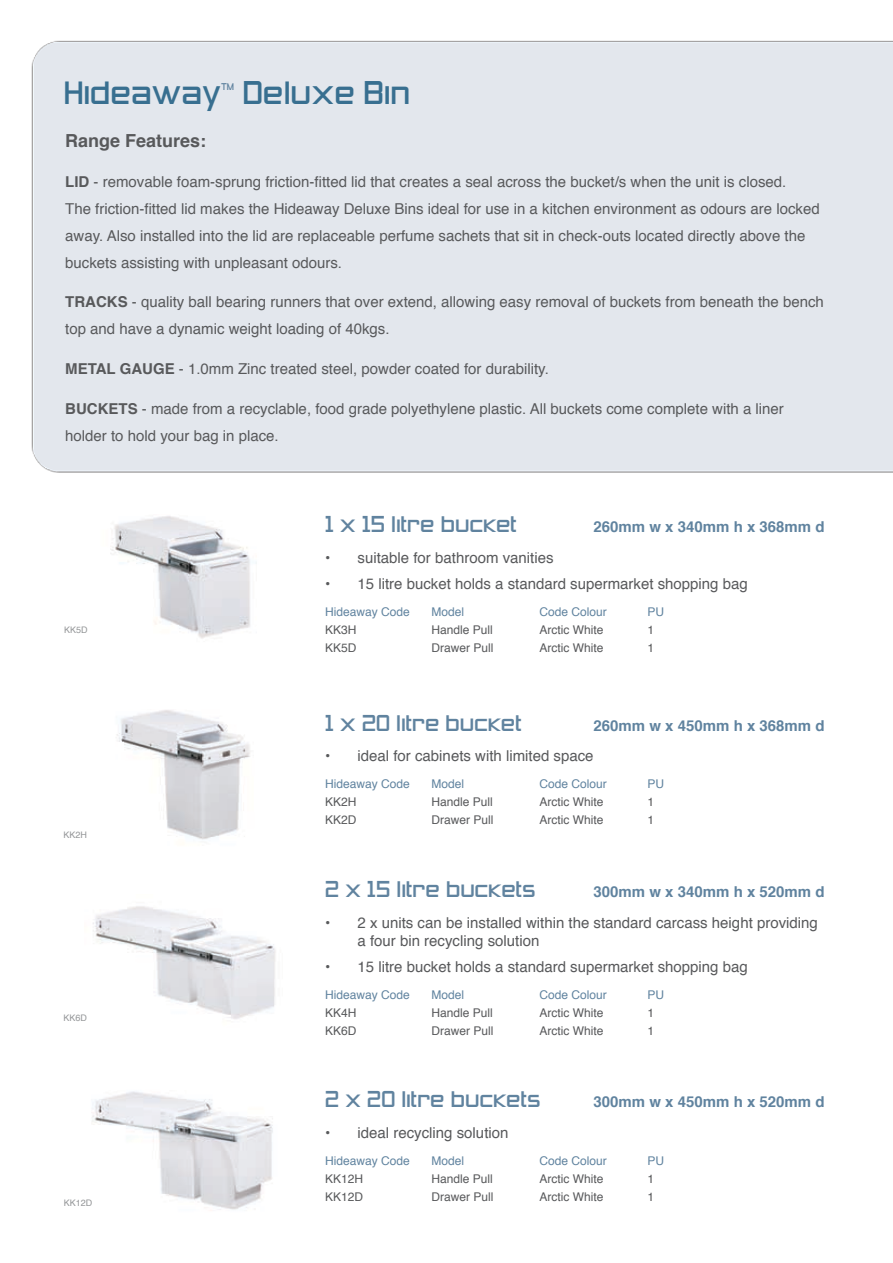
<style>
.page{position:relative;width:893px;height:1263px;background:#fff}
.page>*{position:absolute;margin:0;border:0;box-sizing:border-box;transform-origin:0 0}
.t1{font:30px "Zeroes Three";color:#386f90}
.t2{font:21px "Zeroes Three";color:#60839f}
.t3{font:700 18px "Helvetica";color:#58595b}
.t4{font:15px/27px "Helvetica";color:#58595b}
.t5{font:700 15px "Helvetica";color:#60839f}
.t6{font:12px "Helvetica";color:#58595b}
.t7{font:12px "Helvetica";color:#60839f}
.t8{font:9px "Helvetica";color:#949698}
.t9{font:9px "Zeroes Three";color:#60839f}
.s1{font-weight:700}
</style>
<div class="page">
<img style="left:117px;top:710px;width:133px;height:130px">
<img style="left:93px;top:906px;width:183px;height:113px">
<img style="left:92px;top:1091px;width:181px;height:119px">
<img style="left:110px;top:516px;width:147px;height:123px">
<h1 class="t1" style="left:64px;top:75px;width:159px">Hideaway</h1>
<p class="t9" style="left:221px;top:82px;width:15px">TM</p>
<h1 class="t1" style="left:243px;top:75px;width:169px">Deluxe Bin</h1>
<p class="t3" style="left:65px;top:126px;width:143px">Range Features:</p>
<p class="t4" style="left:65px;top:168px;width:756px"><span class="s1">LID</span> - removable foam-sprung friction-fitted lid that creates a seal across the bucket/s when the unit is closed.<br>The friction-fitted lid makes the Hideaway Deluxe Bins ideal for use in a kitchen environment as odours are locked away. Also installed into the lid are replaceable perfume sachets that sit in check-outs located directly above the buckets assisting with unpleasant odours.</p>
<p class="t4" style="left:65px;top:289px;width:760px"><span class="s1">TRACKS</span> - quality ball bearing runners that over extend, allowing easy removal of buckets from beneath the bench top and have a dynamic weight loading of 40kgs.</p>
<p class="t4" style="left:65px;top:356px;width:485px"><span class="s1">METAL GAUGE</span> - 1.0mm Zinc treated steel, powder coated for durability.</p>
<p class="t4" style="left:65px;top:395px;width:720px"><span class="s1">BUCKETS</span> - made from a recyclable, food grade polyethylene plastic. All buckets come complete with a liner holder to hold your bag in place.</p>
<p class="t8" style="left:64px;top:622px;width:25px">KK5D</p>
<p class="t8" style="left:64px;top:827px;width:25px">KK2H</p>
<p class="t8" style="left:64px;top:1011px;width:25px">KK6D</p>
<p class="t8" style="left:64px;top:1196px;width:30px">KK12D</p>
<h2 class="t2" style="left:325px;top:512px;width:193px">1 x 15 litre bucket</h2>
<p class="t5" style="left:594px;top:515px;width:232px">260mm w x 340mm h x 368mm d</p>
<p class="t4" style="left:325px;top:545px;width:230px">• suitable for bathroom vanities</p>
<p class="t4" style="left:325px;top:571px;width:424px">• 15 litre bucket holds a standard supermarket shopping bag</p>
<p class="t7" style="left:325px;top:602px;width:86px">Hideaway Code</p>
<p class="t7" style="left:432px;top:602px;width:34px">Model</p>
<p class="t7" style="left:540px;top:602px;width:69px">Code Colour</p>
<p class="t7" style="left:648px;top:602px;width:18px">PU</p>
<p class="t6" style="left:325px;top:620px;width:33px">KK3H</p>
<p class="t6" style="left:432px;top:620px;width:63px">Handle Pull</p>
<p class="t6" style="left:540px;top:620px;width:66px">Arctic White</p>
<p class="t6" style="left:648px;top:620px;width:8px">1</p>
<p class="t6" style="left:325px;top:638px;width:33px">KK5D</p>
<p class="t6" style="left:432px;top:638px;width:64px">Drawer Pull</p>
<p class="t6" style="left:540px;top:638px;width:66px">Arctic White</p>
<p class="t6" style="left:648px;top:638px;width:8px">1</p>
<h2 class="t2" style="left:325px;top:711px;width:198px">1 x 20 litre bucket</h2>
<p class="t5" style="left:594px;top:713px;width:232px">260mm w x 450mm h x 368mm d</p>
<p class="t4" style="left:325px;top:743px;width:270px">• ideal for cabinets with limited space</p>
<p class="t7" style="left:325px;top:774px;width:86px">Hideaway Code</p>
<p class="t7" style="left:432px;top:774px;width:34px">Model</p>
<p class="t7" style="left:540px;top:774px;width:69px">Code Colour</p>
<p class="t7" style="left:648px;top:774px;width:18px">PU</p>
<p class="t6" style="left:325px;top:792px;width:33px">KK2H</p>
<p class="t6" style="left:432px;top:792px;width:63px">Handle Pull</p>
<p class="t6" style="left:540px;top:792px;width:66px">Arctic White</p>
<p class="t6" style="left:648px;top:792px;width:8px">1</p>
<p class="t6" style="left:325px;top:810px;width:33px">KK2D</p>
<p class="t6" style="left:432px;top:810px;width:64px">Drawer Pull</p>
<p class="t6" style="left:540px;top:810px;width:66px">Arctic White</p>
<p class="t6" style="left:648px;top:810px;width:8px">1</p>
<h2 class="t2" style="left:325px;top:877px;width:212px">2 x 15 litre buckets</h2>
<p class="t5" style="left:594px;top:879px;width:232px">300mm w x 340mm h x 520mm d</p>
<p class="t4" style="left:358px;top:914px;width:462px;line-height:18px;text-indent:-33px">• 2 x units can be installed within the standard carcass height providing a four bin recycling solution</p>
<p class="t4" style="left:325px;top:954px;width:424px">• 15 litre bucket holds a standard supermarket shopping bag</p>
<p class="t7" style="left:325px;top:985px;width:86px">Hideaway Code</p>
<p class="t7" style="left:432px;top:985px;width:34px">Model</p>
<p class="t7" style="left:540px;top:985px;width:69px">Code Colour</p>
<p class="t7" style="left:648px;top:985px;width:18px">PU</p>
<p class="t6" style="left:325px;top:1003px;width:33px">KK4H</p>
<p class="t6" style="left:432px;top:1003px;width:63px">Handle Pull</p>
<p class="t6" style="left:540px;top:1003px;width:66px">Arctic White</p>
<p class="t6" style="left:648px;top:1003px;width:8px">1</p>
<p class="t6" style="left:325px;top:1021px;width:33px">KK6D</p>
<p class="t6" style="left:432px;top:1021px;width:64px">Drawer Pull</p>
<p class="t6" style="left:540px;top:1021px;width:66px">Arctic White</p>
<p class="t6" style="left:648px;top:1021px;width:8px">1</p>
<h2 class="t2" style="left:325px;top:1087px;width:217px">2 x 20 litre buckets</h2>
<p class="t5" style="left:594px;top:1090px;width:232px">300mm w x 450mm h x 520mm d</p>
<p class="t4" style="left:325px;top:1120px;width:185px">• ideal recycling solution</p>
<p class="t7" style="left:325px;top:1151px;width:86px">Hideaway Code</p>
<p class="t7" style="left:432px;top:1151px;width:34px">Model</p>
<p class="t7" style="left:540px;top:1151px;width:69px">Code Colour</p>
<p class="t7" style="left:648px;top:1151px;width:18px">PU</p>
<p class="t6" style="left:325px;top:1169px;width:40px">KK12H</p>
<p class="t6" style="left:432px;top:1169px;width:63px">Handle Pull</p>
<p class="t6" style="left:540px;top:1169px;width:66px">Arctic White</p>
<p class="t6" style="left:648px;top:1169px;width:8px">1</p>
<p class="t6" style="left:325px;top:1187px;width:40px">KK12D</p>
<p class="t6" style="left:432px;top:1187px;width:64px">Drawer Pull</p>
<p class="t6" style="left:540px;top:1187px;width:66px">Arctic White</p>
<p class="t6" style="left:648px;top:1187px;width:8px">1</p>
</div>
